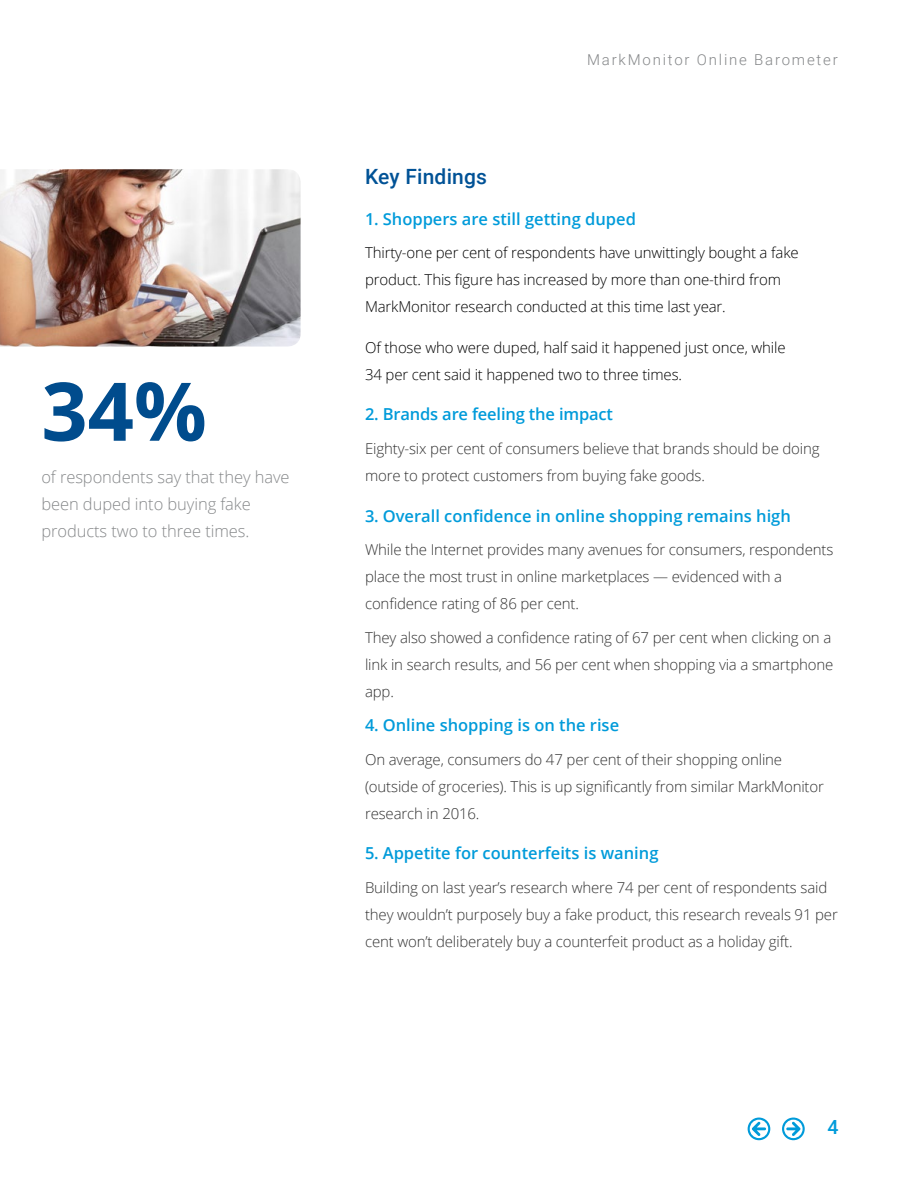
<style>
.page{position:relative;width:918px;height:1188px;background:#fff}
.page>*{position:absolute;margin:0;border:0;box-sizing:border-box;transform-origin:0 0}
.t1{font:700 81px "Open Sans";color:#004c8d}
.t2{font:500 21px "Roboto";letter-spacing:.01em;color:#005296}
.t3{font:500 19.5px "Roboto";color:#009bda}
.t4{font:600 16.5px "Open Sans";color:#009bda}
.t5{font:300 16.5px/27px "Open Sans";letter-spacing:-.005em;color:#86888a}
.t6{font:300 15px/27px "Open Sans";letter-spacing:-.01em;color:#333}
.t7{font:300 15px/27px "Open Sans";letter-spacing:-.01em;color:#000}
.t8{font:300 15px "Roboto";letter-spacing:.12em;color:#86888a}
</style>
<div class="page">
<svg style="left:782px;top:1118px;width:23px;height:22px"></svg>
<svg style="left:748px;top:1118px;width:22px;height:22px"></svg>
<img style="left:0;top:169px;width:301px;height:178px">
<h1 class="t1" style="left:41px;top:354px;width:167px">34%</h1>
<p class="t5" style="left:41px;top:463px;width:250px">of respondents say that they have been duped into buying fake products two to three times.</p>
<p class="t8" style="left:587px;top:49px;width:252px">MarkMonitor Online Barometer</p>
<h2 class="t2" style="left:365px;top:162px;width:124px">Key Findings</h2>
<p class="t4" style="left:365px;top:207px;width:272px">1. Shoppers are still getting duped</p>
<p class="t7" style="left:365px;top:239px;width:435px">Thirty-one per cent of respondents have unwittingly bought a fake product. This figure has increased by more than one-third from<br>MarkMonitor research conducted at this time last year.</p>
<p class="t7" style="left:365px;top:333px;width:422px">Of those who were duped, half said it happened just once, while<br>34 per cent said it happened two to three times.</p>
<p class="t4" style="left:365px;top:403px;width:250px">2. Brands are feeling the impact</p>
<p class="t6" style="left:365px;top:435px;width:456px">Eighty-six per cent of consumers believe that brands should be doing more to protect customers from buying fake goods.</p>
<p class="t4" style="left:365px;top:504px;width:427px">3. Overall confidence in online shopping remains high</p>
<p class="t6" style="left:365px;top:536px;width:470px">While the Internet provides many avenues for consumers, respondents place the most trust in online marketplaces — evidenced with a confidence rating of 86 per cent.</p>
<p class="t6" style="left:365px;top:624px;width:470px">They also showed a confidence rating of 67 per cent when clicking on a link in search results, and 56 per cent when shopping via a smartphone app.</p>
<p class="t4" style="left:365px;top:713px;width:256px">4. Online shopping is on the rise</p>
<p class="t6" style="left:365px;top:745px;width:460px">On average, consumers do 47 per cent of their shopping online (outside of groceries). This is up significantly from similar MarkMonitor research in 2016.</p>
<p class="t4" style="left:365px;top:842px;width:295px">5. Appetite for counterfeits is waning</p>
<p class="t6" style="left:365px;top:873px;width:474px">Building on last year’s research where 74 per cent of respondents said they wouldn’t purposely buy a fake product, this research reveals 91 per cent won’t deliberately buy a counterfeit product as a holiday gift.</p>
<h3 class="t3" style="left:827px;top:1113px;width:13px">4</h3>
</div>
